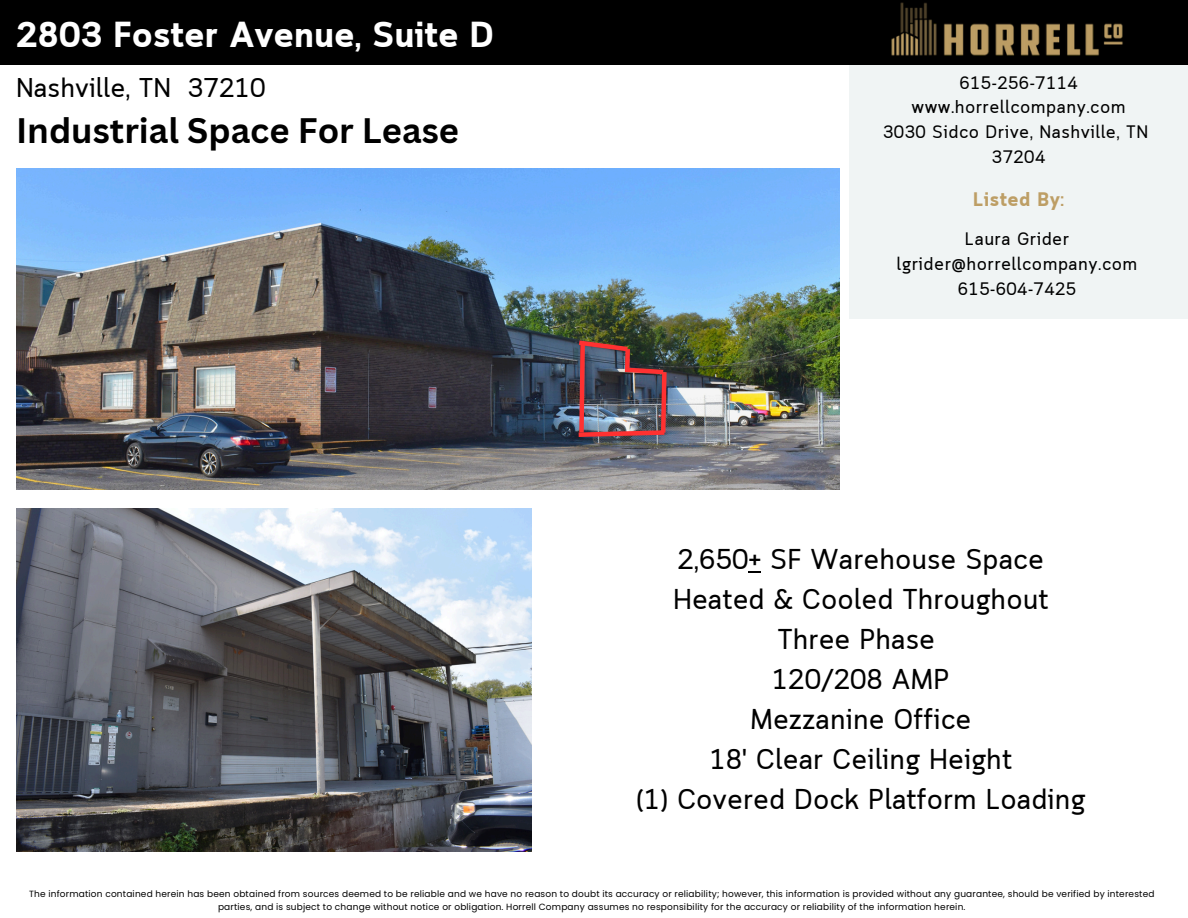
<style>
.page{position:relative;width:1188px;height:918px;background:#fff}
.page>*{position:absolute;margin:0;border:0;box-sizing:border-box;transform-origin:0 0}
.t1{font:700 36px "Cloud";color:#fff}
.t2{font:700 34.5px "Canva Sans";color:#000}
.t3{font:28.5px/39.9px "Cloud";color:#000;text-align:center}
.t4{font:27px "Cloud";color:#000}
.t5{font:700 19.5px "Cloud";letter-spacing:.025em;color:#bd9e65}
.t6{font:18px/24.8px "Cloud";letter-spacing:.025em;color:#000;text-align:center}
.t7{font:9px/12.8px "Poppins";letter-spacing:.02em;color:#000;text-align:center}
</style>
<div class="page">
<div style="left:0;top:0;width:1188px;height:65px;background:#000"></div>
<img style="left:891px;top:2px;width:232px;height:54px">
<img style="left:16px;top:169px;width:824px;height:320px">
<img style="left:574px;top:338px;width:95px;height:101px">
<img style="left:16px;top:509px;width:515px;height:343px">
<div style="left:849px;top:65px;width:339px;height:253px;background:#f0f4f4"></div>
<svg style="left:749px;top:571px;width:12px;height:2px"></svg>
<h4 class="t1" style="left:16px;top:13px;width:479px">2803 Foster Avenue, Suite D</h4>
<h4 class="t4" style="left:16px;top:72px;width:251px">Nashville, TN 37210</h4>
<h1 class="t2" style="left:16px;top:106px;width:444px">Industrial Space For Lease</h1>
<p class="t6" style="left:883px;top:72px;width:267px">615-256-7114 www.horrellcompany.com<br>3030 Sidco Drive, Nashville, TN<br>37204</p>
<h5 class="t5" style="left:973px;top:188px;width:92px">Listed By:</h5>
<p class="t6" style="left:897px;top:228px;width:242px">Laura Grider lgrider@horrellcompany.com<br>615-604-7425</p>
<p class="t3" style="left:636px;top:542px;width:451px">2,650+ SF Warehouse Space<br>Heated &amp; Cooled Throughout<br>Three Phase<br>120/208 AMP<br>Mezzanine Office<br>18' Clear Ceiling Height<br>(1) Covered Dock Platform Loading</p>
<h3 class="t7" style="left:29px;top:887px;width:1127px">The information contained herein has been obtained from sources deemed to be reliable and we have no reason to doubt its accuracy or reliability; however, this information is provided without any guarantee, should be verified by interested parties, and is subject to change without notice or obligation. Horrell Company assumes no responsibility for the accuracy or reliability of the information herein.</h3>
</div>
